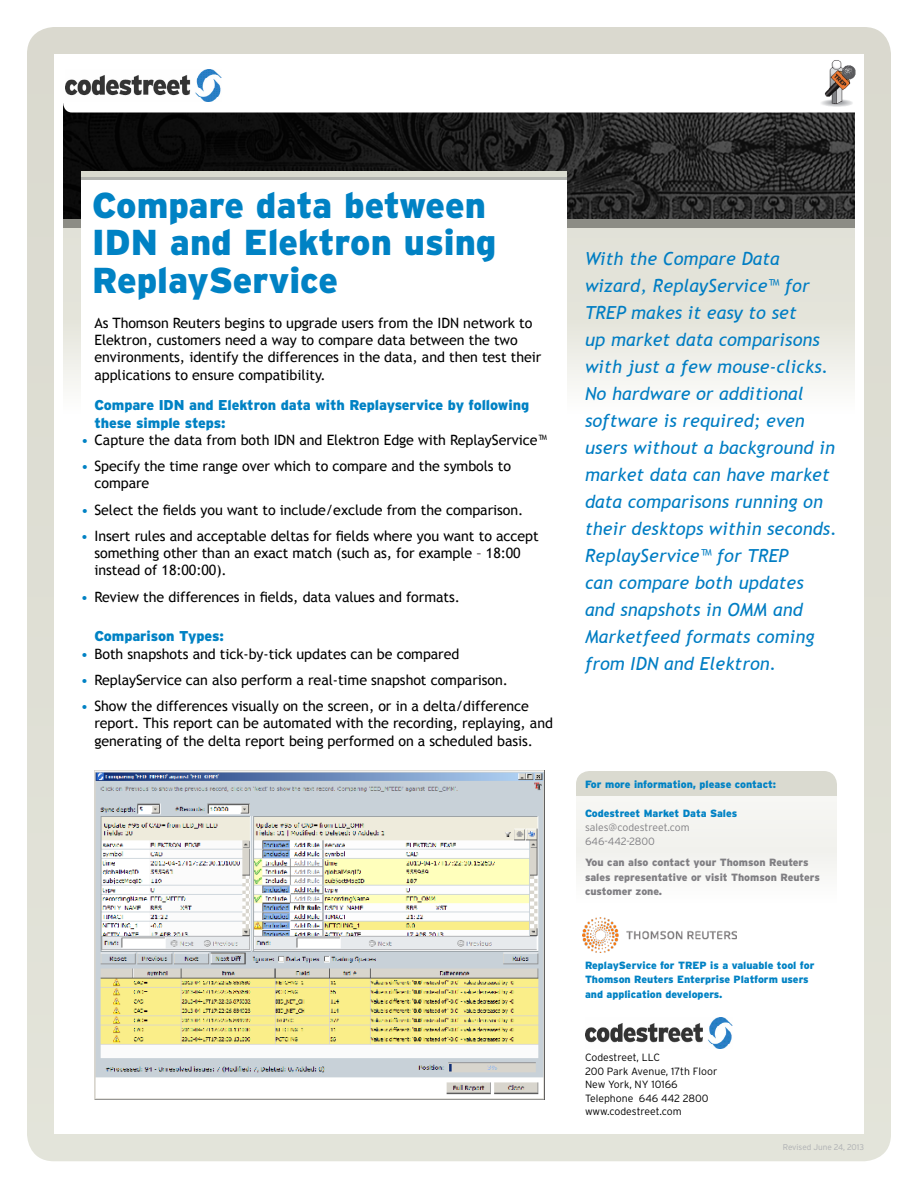
<style>
.page{position:relative;width:918px;height:1188px;background:#fff}
.page>*{position:absolute;margin:0;border:0;box-sizing:border-box;transform-origin:0 0}
.t1{font:900 36px/37.5px "Interstate";color:#0082c4}
.t2{font:italic 18px/27px "Trebuchet MS";letter-spacing:.01em;color:#007dc3}
.t3{font:14.25px/17.2px "Trebuchet MS";letter-spacing:-.005em;color:#000}
.t4{font:900 14.25px/17.2px "Interstate";letter-spacing:-.005em;color:#0082c4}
.t5{font:900 10.5px/14.2px "Interstate";color:#0082c4}
.t6{font:300 10.5px/13.5px "Interstate";color:#000}
.t7{font:900 10.5px/14.2px "Interstate";color:#807f83}
.t8{font:300 10.5px/14.2px "Interstate";color:#807f83}
.t9{font:300 8.25px "Interstate";letter-spacing:-.005em;color:#adafb2}
.s1{color:#0082c4}
</style>
<div class="page">
<div style="left:27px;top:27px;width:864px;height:1134px;background:#dfdfd4;border-radius:27px"></div>
<div style="left:54px;top:54px;width:810px;height:1079px;background:#fff"></div>
<div style="left:63px;top:220px;width:792px;height:194px;background:linear-gradient(to bottom,#dadace,#f9f9f6)"></div>
<img style="left:63px;top:112px;width:792px;height:107px">
<svg style="left:63px;top:103px;width:781px;height:9px"></svg>
<div style="left:81px;top:225px;width:486px;height:837px;background:#fff"></div>
<div style="left:63px;top:219px;width:792px;height:9px;background:#8c8c85"></div>
<div style="left:81px;top:174px;width:486px;height:60px;background:#fff"></div>
<div style="left:81px;top:171px;width:486px;height:6px;background:#d9dacf"></div>
<hr style="left:81px;top:177px;width:486px;height:3px;background:#b2b4b0">
<img style="left:66px;top:70px;width:155px;height:32px">
<img style="left:94px;top:771px;width:451px;height:328px">
<div style="left:576px;top:771px;width:261px;height:95px;background:#dadad0;border-radius:14px"></div>
<div style="left:576px;top:796px;width:261px;height:108px;background:#f5f5f2"></div>
<img style="left:585px;top:1018px;width:147px;height:30px">
<img style="left:583px;top:918px;width:154px;height:34px">
<img style="left:820px;top:60px;width:36px;height:46px">
<h1 class="t1" style="left:92px;top:186px;width:406px">Compare data between<br>IDN and Elektron using<br>ReplayService</h1>
<p class="t3" style="left:94px;top:314px;width:448px">As Thomson Reuters begins to upgrade users from the IDN network to Elektron, customers need a way to compare data between the two environments, identify the differences in the data, and then test their applications to ensure compatibility.</p>
<p class="t4" style="left:94px;top:396px;width:436px">Compare IDN and Elektron data with Replayservice by following these simple steps:</p>
<p class="t3" style="left:81px;top:431px;width:467px"><span class="s1">•</span> Capture the data from both IDN and Elektron Edge with ReplayService™</p>
<p class="t3" style="left:94px;top:458px;width:418px;text-indent:-13px"><span class="s1">•</span> Specify the time range over which to compare and the symbols to compare</p>
<p class="t3" style="left:81px;top:501px;width:444px"><span class="s1">•</span> Select the fields you want to include/exclude from the comparison.</p>
<p class="t3" style="left:94px;top:527px;width:446px;text-indent:-13px"><span class="s1">•</span> Insert rules and acceptable deltas for fields where you want to accept something other than an exact match (such as, for example – 18:00 instead of 18:00:00).</p>
<p class="t3" style="left:81px;top:588px;width:381px"><span class="s1">•</span> Review the differences in fields, data values and formats.</p>
<p class="t4" style="left:94px;top:628px;width:131px">Comparison Types:</p>
<p class="t3" style="left:81px;top:645px;width:380px"><span class="s1">•</span> Both snapshots and tick-by-tick updates can be compared</p>
<p class="t3" style="left:81px;top:671px;width:429px"><span class="s1">•</span> ReplayService can also perform a real-time snapshot comparison.</p>
<p class="t3" style="left:94px;top:698px;width:460px;text-indent:-13px"><span class="s1">•</span> Show the differences visually on the screen, or in a delta/difference report. This report can be automated with the recording, replaying, and generating of the delta report being performed on a scheduled basis.</p>
<p class="t2" style="left:585px;top:246px;width:253px">With the Compare Data wizard, ReplayService™ for<br>TREP makes it easy to set<br>up market data comparisons with just a few mouse-clicks.<br>No hardware or additional software is required; even users without a background in market data can have market data comparisons running on their desktops within seconds.<br>ReplayService™ for TREP<br>can compare both updates and snapshots in OMM and<br>Marketfeed formats coming from IDN and Elektron.</p>
<p class="t5" style="left:585px;top:777px;width:193px">For more information, please contact:</p>
<p class="t5" style="left:585px;top:806px;width:154px">Codestreet Market Data Sales</p>
<p class="t8" style="left:585px;top:820px;width:106px">sales@codestreet.com<br>646-442-2800</p>
<p class="t7" style="left:585px;top:855px;width:236px">You can also contact your Thomson Reuters sales representative or visit Thomson Reuters customer zone.</p>
<p class="t5" style="left:585px;top:958px;width:231px">ReplayService for TREP is a valuable tool for<br>Thomson Reuters Enterprise Platform users and application developers.</p>
<p class="t6" style="left:585px;top:1051px;width:134px">Codestreet, LLC<br>200 Park Avenue, 17th Floor<br>New York, NY 10166<br>Telephone 646 442 2800 www.codestreet.com</p>
<p class="t9" style="left:783px;top:1142px;width:83px">Revised June 24, 2013</p>
</div>
